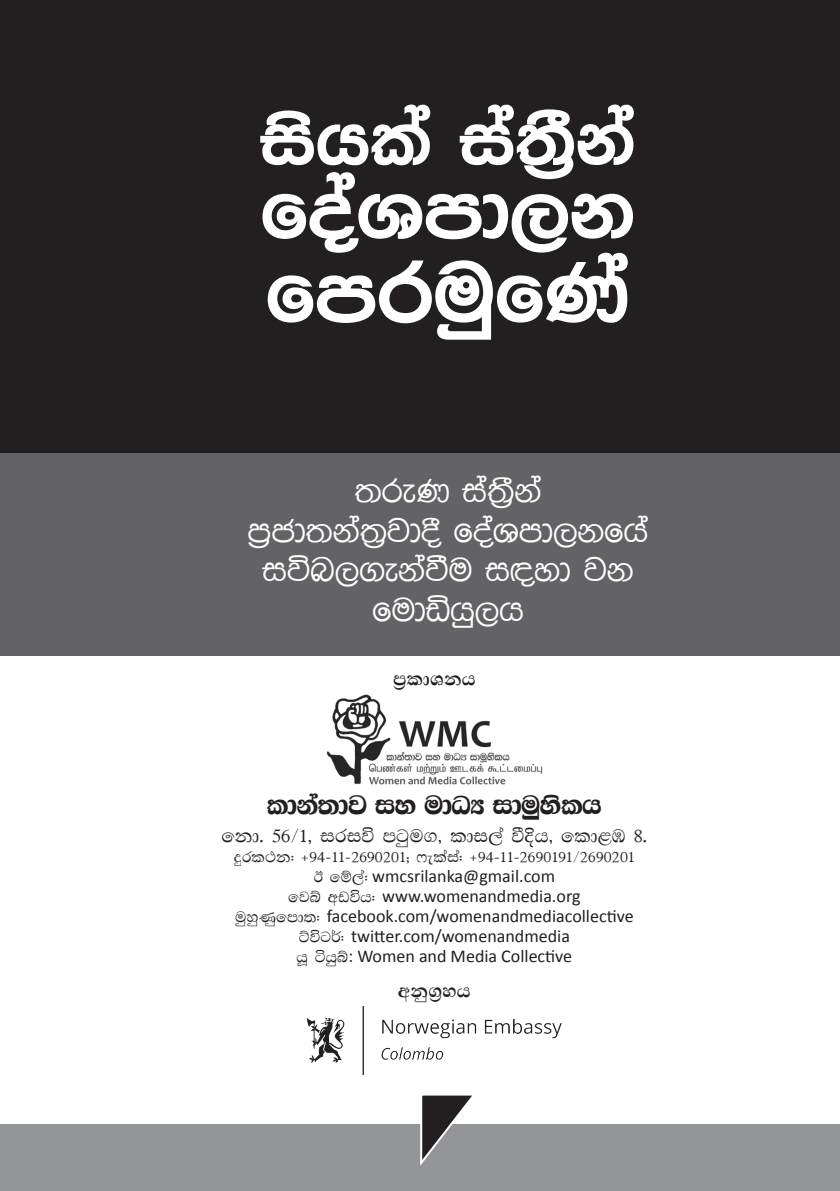
<style>
.page{position:relative;width:840px;height:1191px;background:#fff}
.page>*{position:absolute;margin:0;border:0;box-sizing:border-box;transform-origin:0 0}
.t1{font:92px "FM Ganganeex";color:#fff}
.t2{font:88px "FM Ganganeex";color:#fff}
.t3{font:80px "FM Ganganeex";color:#fff}
.t4{font:36px "FM Malithix";color:#fff}
.t5{font:28px "FM Samanthax";color:#231f20}
.t6{font:22px "FM Abhayax";color:#231f20}
.t7{font:700 22px "FM Ababld";color:#231f20}
.t8{font:18px "Calibri";color:#231f20}
.t9{font:18px "FM Abhayax";color:#231f20}
.s1{font-family:"FM Abhayax"}
</style>
<div class="page">
<div style="left:0;top:1124px;width:839px;height:67px;background:#939598"></div>
<svg style="left:420px;top:1095px;width:52px;height:71px"></svg>
<div style="left:0;top:0;width:839px;height:655px;background:#636366"></div>
<div style="left:0;top:0;width:839px;height:453px;background:#231f20"></div>
<img style="left:326px;top:694px;width:217px;height:91px">
<img style="left:307px;top:1006px;width:253px;height:68px">
<p class="t3" style="left:261px;top:98px;width:376px">ishla ia;%Ska</p>
<p class="t2" style="left:261px;top:165px;width:375px">foaYmd,k</p>
<p class="t1" style="left:267px;top:245px;width:365px">fmruqfKa</p>
<p class="t4" style="left:355px;top:472px;width:188px">;reK ia;%Ska</p>
<p class="t4" style="left:248px;top:512px;width:402px">m%cd;ka;%jd§ foaYmd,kfha</p>
<p class="t4" style="left:263px;top:551px;width:372px">iún,.ekaùu i`oyd jk</p>
<p class="t4" style="left:372px;top:591px;width:153px">fudähq,h</p>
<p class="t7" style="left:393px;top:668px;width:84px">m%ldYkh</p>
<p class="t5" style="left:267px;top:790px;width:336px">ldka;dj iy udOH iduqyslh</p>
<p class="t6" style="left:221px;top:825px;width:427px">fkd' 56$1" iriú mgqu." ldi,a ùÈh" fld&lt;U 8'</p>
<p class="t9" style="left:234px;top:848px;width:402px">ÿrl:k( ¬94-11-2690201¦ *elaia( ¬94-11-2690191$2690201</p>
<p class="t8" style="left:313px;top:865px;width:243px"><span class="s1">B fï,a(</span> wmcsrilanka@gmail.com</p>
<p class="t8" style="left:288px;top:885px;width:294px"><span class="s1">fjí wvúh(</span> www.womenandmedia.org</p>
<p class="t8" style="left:235px;top:905px;width:400px"><span class="s1">uqyqKqfmd;(</span> facebook.com/womenandmediacollective</p>
<p class="t8" style="left:299px;top:925px;width:272px"><span class="s1">Üúg¾(</span> twitter.com/womenandmedia</p>
<p class="t8" style="left:296px;top:945px;width:277px"><span class="s1">hQáhqí</span>: Women and Media Collective</p>
<p class="t7" style="left:397px;top:980px;width:75px">wkq.%yh</p>
</div>
